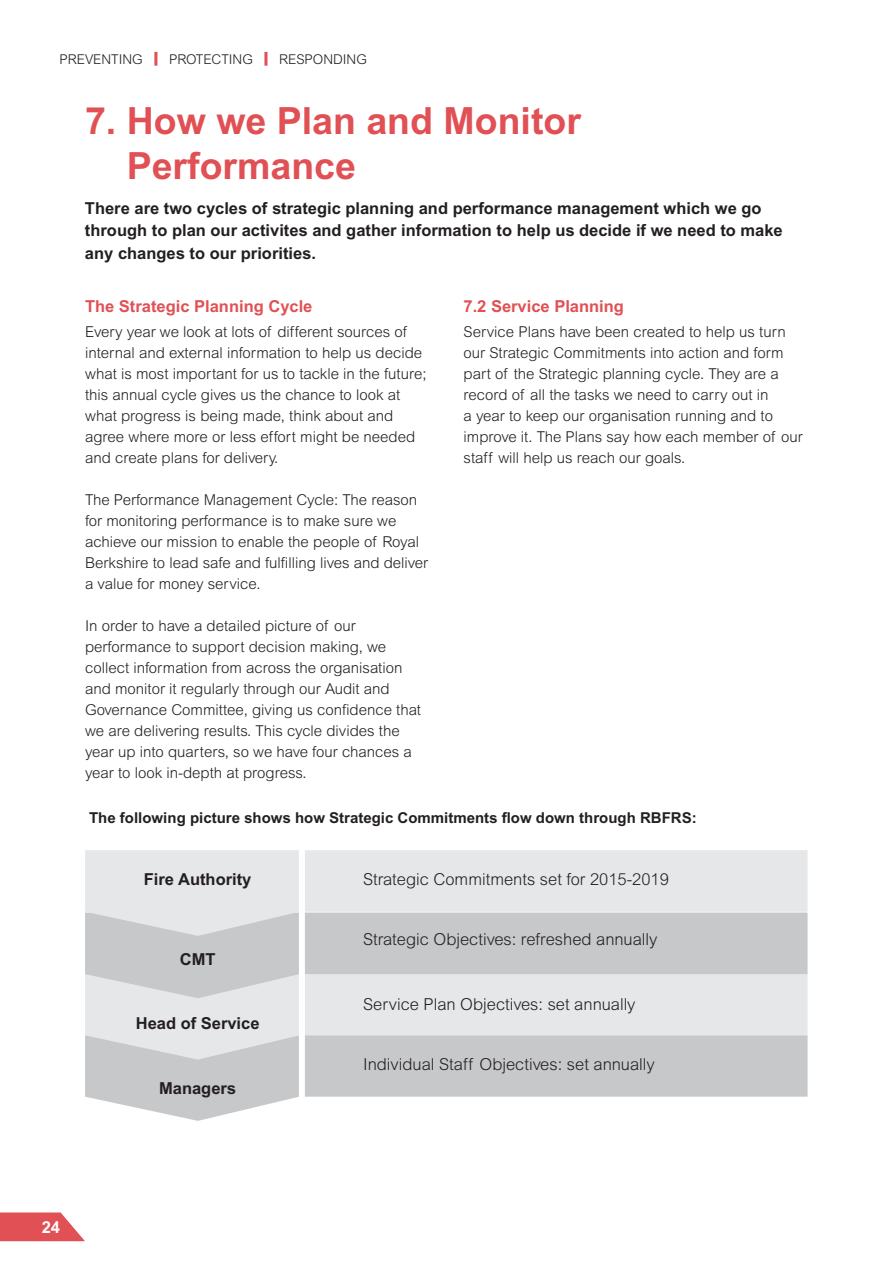
<style>
.page{position:relative;width:893px;height:1263px;background:#fff}
.page>*{position:absolute;margin:0;border:0;box-sizing:border-box;transform-origin:0 0}
.t1{font:700 37.5px/45px "Arial MT Std";color:#e05054}
.t2{font:700 16.5px/22.5px "Arial MT Std";color:#231f20}
.t3{font:300 16.5px "Arial MT Std";color:#231f20}
.t4{font:700 16.5px "Arial MT Std";color:#e05054}
.t5{font:700 16.5px "Arial MT Std";color:#fff}
.t6{font:300 15px/21px "Arial MT Std";color:#231f20}
.t7{font:700 15px "Arial MT Std";color:#231f20}
.t8{font:300 13.5px "Arial MT Std";color:#231f20}
.s1{font-weight:700;color:#e05054}
</style>
<div class="page">
<svg style="left:0;top:1212px;width:85px;height:29px;background:#e46b6f"></svg>
<div style="left:154px;top:52px;width:3px;height:14px;border:2px solid #e05054"></div>
<div style="left:264px;top:52px;width:3px;height:14px;border:2px solid #e05054"></div>
<svg style="left:85px;top:1059px;width:723px;height:62px;fill:#c7c8ca"></svg>
<svg style="left:85px;top:998px;width:723px;height:61px;background:#dbdcde"></svg>
<svg style="left:85px;top:936px;width:723px;height:62px;background:#d1d2d4"></svg>
<svg style="left:85px;top:850px;width:723px;height:86px;background:#dedfe1"></svg>
<div style="left:299px;top:846px;width:6px;height:270px;background:#fff"></div>
<p class="t8" style="left:60px;top:51px;width:309px">PREVENTING <span class="s1">|</span> PROTECTING <span class="s1">|</span> RESPONDING</p>
<h1 class="t1" style="left:127px;top:97px;width:456px;text-indent:-42px">7. How we Plan and Monitor<br>Performance</h1>
<p class="t2" style="left:85px;top:197px;width:699px">There are two cycles of strategic planning and performance management which we go through to plan our activites and gather information to help us decide if we need to make any changes to our priorities.</p>
<p class="t4" style="left:85px;top:296px;width:229px">The Strategic Planning Cycle</p>
<p class="t6" style="left:85px;top:321px;width:343px">Every year we look at lots of different sources of internal and external information to help us decide what is most important for us to tackle in the future; this annual cycle gives us the chance to look at what progress is being made, think about and agree where more or less effort might be needed and create plans for delivery.</p>
<p class="t6" style="left:85px;top:489px;width:345px">The Performance Management Cycle: The reason for monitoring performance is to make sure we achieve our mission to enable the people of Royal Berkshire to lead safe and fulfilling lives and deliver a value for money service.</p>
<p class="t6" style="left:85px;top:615px;width:338px">In order to have a detailed picture of our performance to support decision making, we collect information from across the organisation and monitor it regularly through our Audit and Governance Committee, giving us confidence that we are delivering results. This cycle divides the year up into quarters, so we have four chances a year to look in-depth at progress.</p>
<p class="t4" style="left:463px;top:296px;width:162px">7.2 Service Planning</p>
<p class="t6" style="left:463px;top:321px;width:341px">Service Plans have been created to help us turn our Strategic Commitments into action and form part of the Strategic planning cycle. They are a record of all the tasks we need to carry out in<br>a year to keep our organisation running and to improve it. The Plans say how each member of our staff will help us reach our goals.</p>
<p class="t7" style="left:89px;top:809px;width:609px">The following picture shows how Strategic Commitments flow down through RBFRS:</p>
<p class="t5" style="left:42px;top:1217px;width:20px">24</p>
<p class="t2" style="left:144px;top:868px;width:109px">Fire Authority</p>
<p class="t2" style="left:180px;top:947px;width:37px">CMT</p>
<p class="t2" style="left:136px;top:1012px;width:125px">Head of Service</p>
<p class="t2" style="left:159px;top:1076px;width:79px">Managers</p>
<p class="t3" style="left:363px;top:870px;width:307px">Strategic Commitments set for 2015-2019</p>
<p class="t3" style="left:363px;top:930px;width:296px">Strategic Objectives: refreshed annually</p>
<p class="t3" style="left:363px;top:994px;width:274px">Service Plan Objectives: set annually</p>
<p class="t3" style="left:363px;top:1054px;width:293px">Individual Staff Objectives: set annually</p>
</div>
